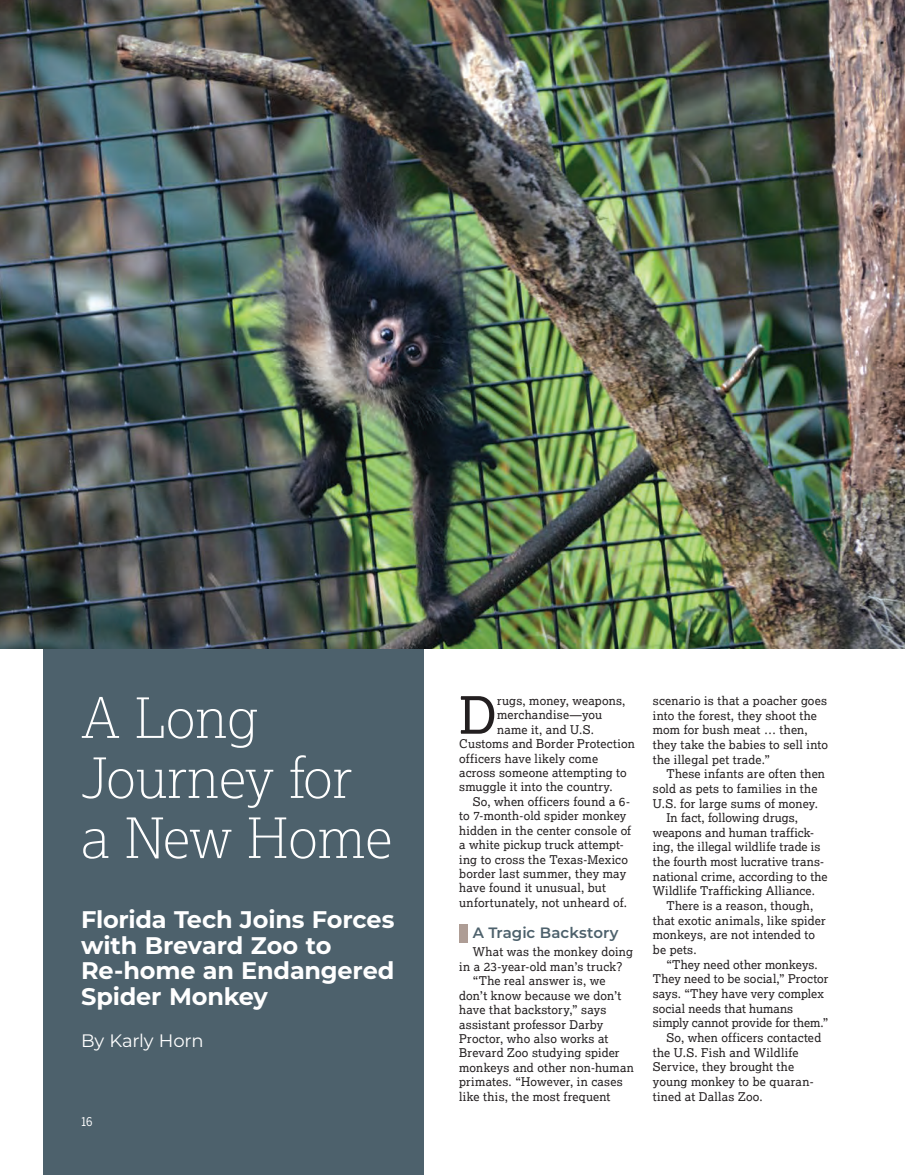
<style>
.page{position:relative;width:905px;height:1175px;background:#fff}
.page>*{position:absolute;margin:0;border:0;box-sizing:border-box;transform-origin:0 0}
.COVID_Headline{font:100 55.5px/60px "Lexia";color:#fff}
.Feature_Body_text{font:51.45px "Lexia";color:#231f20}
.COVID_Pull_Quote{font:700 24px/25.5px "Montserrat";letter-spacing:-.005em;color:#fff}
.Byline_-_right_justi{font:18px "Montserrat";letter-spacing:-.01em;color:#fff}
.Monkey_subhead{font:600 15px "Montserrat";color:#4d616c}
.Feature_Body_text-2{font:12px/14.7px "Lexia";letter-spacing:.015em;color:#231f20}
.t1{font:12px "Benton Sans Condensed";color:#fff}
</style>
<div class="page">
<div style="left:43px;top:0;width:380px;height:1174px;background:#4d616c"></div>
<div style="left:459px;top:924px;width:8px;height:18px;background:#ae9d95"></div>
<img style="left:0;top:0;width:904px;height:648px">
<p class="COVID_Headline" style="left:81px;top:686px;width:313px">A Long<br>Journey for a New Home</p>
<p class="COVID_Pull_Quote" style="left:81px;top:906px;width:315px">Florida Tech Joins Forces with Brevard Zoo to<br>Re-home an Endangered<br>Spider Monkey</p>
<p class="Byline_-_right_justi" style="left:81px;top:1028px;width:124px">By Karly Horn</p>
<p class="t1" style="left:82px;top:1114px;width:12px">16</p>
<p class="Feature_Body_text" style="left:459px;top:682px;width:39px">D</p>
<p class="Feature_Body_text-2" style="left:497px;top:693px;width:130px">rugs, money, weapons,</p>
<p class="Feature_Body_text-2" style="left:497px;top:707px;width:107px">merchandise—you</p>
<p class="Feature_Body_text-2" style="left:497px;top:721px;width:98px">name it, and U.S.</p>
<p class="Feature_Body_text-2" style="left:459px;top:736px;width:177px">Customs and Border Protection</p>
<p class="Feature_Body_text-2" style="left:459px;top:750px;width:140px">officers have likely come</p>
<p class="Feature_Body_text-2" style="left:459px;top:765px;width:169px">across someone attempting to</p>
<p class="Feature_Body_text-2" style="left:459px;top:779px;width:155px">smuggle it into the country.</p>
<p class="Feature_Body_text-2" style="left:459px;top:794px;width:173px;text-indent:14px">So, when officers found a 6- to 7-month-old spider monkey hidden in the center console of a white pickup truck attempt&shy;ing to cross the Texas-Mexico border last summer, they may have found it unusual, but unfortunately, not unheard of.</p>
<p class="Monkey_subhead" style="left:472px;top:922px;width:147px">A Tragic Backstory</p>
<p class="Feature_Body_text-2" style="left:459px;top:944px;width:175px;text-indent:14px">What was the monkey doing in a 23-year-old man’s truck?</p>
<p class="Feature_Body_text-2" style="left:459px;top:973px;width:176px;text-indent:14px">“The real answer is, we don’t know because we don’t have that backstory,” says assistant professor Darby<br>Proctor, who also works at<br>Brevard Zoo studying spider monkeys and other non-human primates. “However, in cases like this, the most frequent</p>
<p class="Feature_Body_text-2" style="left:652px;top:693px;width:177px">scenario is that a poacher goes into the forest, they shoot the mom for bush meat … then, they take the babies to sell into the illegal pet trade.”</p>
<p class="Feature_Body_text-2" style="left:652px;top:766px;width:174px;text-indent:14px">These infants are often then sold as pets to families in the<br>U.S. for large sums of money.</p>
<p class="Feature_Body_text-2" style="left:652px;top:810px;width:176px;text-indent:14px">In fact, following drugs, weapons and human traffick&shy;ing, the illegal wildlife trade is the fourth most lucrative trans&shy;national crime, according to the<br>Wildlife Trafficking Alliance.</p>
<p class="Feature_Body_text-2" style="left:652px;top:898px;width:174px;text-indent:14px">There is a reason, though, that exotic animals, like spider monkeys, are not intended to be pets.</p>
<p class="Feature_Body_text-2" style="left:652px;top:956px;width:177px;text-indent:14px">“They need other monkeys.<br>They need to be social,” Proctor says. “They have very complex social needs that humans simply cannot provide for them.”</p>
<p class="Feature_Body_text-2" style="left:652px;top:1030px;width:170px;text-indent:14px">So, when officers contacted the U.S. Fish and Wildlife<br>Service, they brought the young monkey to be quaran&shy;tined at Dallas Zoo.</p>
</div>
